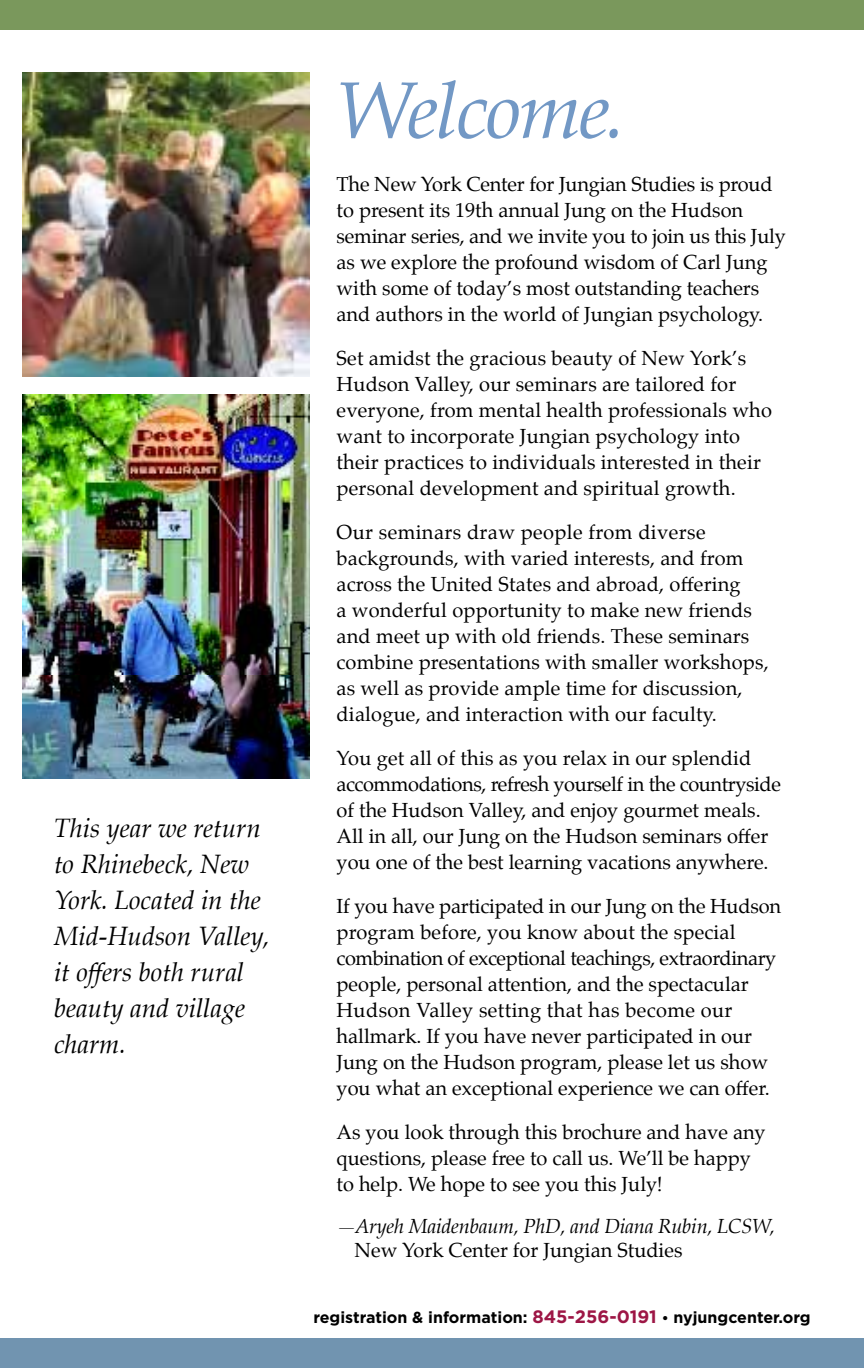
<style>
.page{position:relative;width:864px;height:1368px;background:#fff}
.page>*{position:absolute;margin:0;border:0;box-sizing:border-box;transform-origin:0 0}
.t1{font:italic 80px "Palatino";letter-spacing:-.03em;color:#7298c5}
.t2{font:italic 26px/36px "Palatino";color:#000}
.t3{font:20px/26px "Palatino";color:#000}
.t4{font:italic 20px "Palatino";letter-spacing:-.01em;color:#000}
.t5{font:700 16px "Gotham";color:#000}
.s1{font-size:18px;color:#9d1645}
.s2{font-size:14px}
</style>
<div class="page">
<img style="left:22px;top:72px;width:288px;height:304px">
<img style="left:22px;top:395px;width:288px;height:383px">
<div style="left:0;top:0;width:864px;height:29px;background:#7a985c"></div>
<div style="left:0;top:1339px;width:864px;height:29px;background:#7194b0"></div>
<h2 class="t2" style="left:54px;top:810px;width:217px">This year we return to Rhinebeck, New<br>York. Located in the<br>Mid-Hudson Valley, it offers both rural beauty and village charm.</h2>
<h1 class="t1" style="left:337px;top:43px;width:290px">Welcome.</h1>
<p class="t3" style="left:337px;top:171px;width:451px">The New York Center for Jungian Studies is proud to present its 19th annual Jung on the Hudson seminar series, and we invite you to join us this July as we explore the profound wisdom of Carl Jung with some of today’s most outstanding teachers and authors in the world of Jungian psychology.</p>
<p class="t3" style="left:337px;top:345px;width:437px">Set amidst the gracious beauty of New York’s Hudson Valley, our seminars are tailored for everyone, from mental health professionals who want to incorporate Jungian psychology into their practices to individuals interested in their personal development and spiritual growth.</p>
<p class="t3" style="left:337px;top:519px;width:434px">Our seminars draw people from diverse backgrounds, with varied interests, and from across the United States and abroad, offering<br>a wonderful opportunity to make new friends and meet up with old friends. These seminars combine presentations with smaller workshops, as well as provide ample time for discussion, dialogue, and interaction with our faculty.</p>
<p class="t3" style="left:337px;top:745px;width:446px">You get all of this as you relax in our splendid accommodations, refresh yourself in the countryside of the Hudson Valley, and enjoy gourmet meals.<br>All in all, our Jung on the Hudson seminars offer you one of the best learning vacations anywhere.</p>
<p class="t3" style="left:337px;top:893px;width:446px">If you have participated in our Jung on the Hudson program before, you know about the special combination of exceptional teachings, extraordinary people, personal attention, and the spectacular Hudson Valley setting that has become our hallmark. If you have never participated in our Jung on the Hudson program, please let us show you what an exceptional experience we can offer.</p>
<p class="t3" style="left:337px;top:1119px;width:431px">As you look through this brochure and have any questions, please free to call us. We’ll be happy to help. We hope to see you this July!</p>
<p class="t4" style="left:337px;top:1209px;width:440px">—Aryeh Maidenbaum, PhD, and Diana Rubin, LCSW,</p>
<p class="t3" style="left:355px;top:1237px;width:329px">New York Center for Jungian Studies</p>
<p class="t5" style="left:313px;top:1308px;width:499px">registration &amp; information: <span class="s1">845-256-0191</span> <span class="s2">•</span> nyjungcenter.org</p>
</div>
